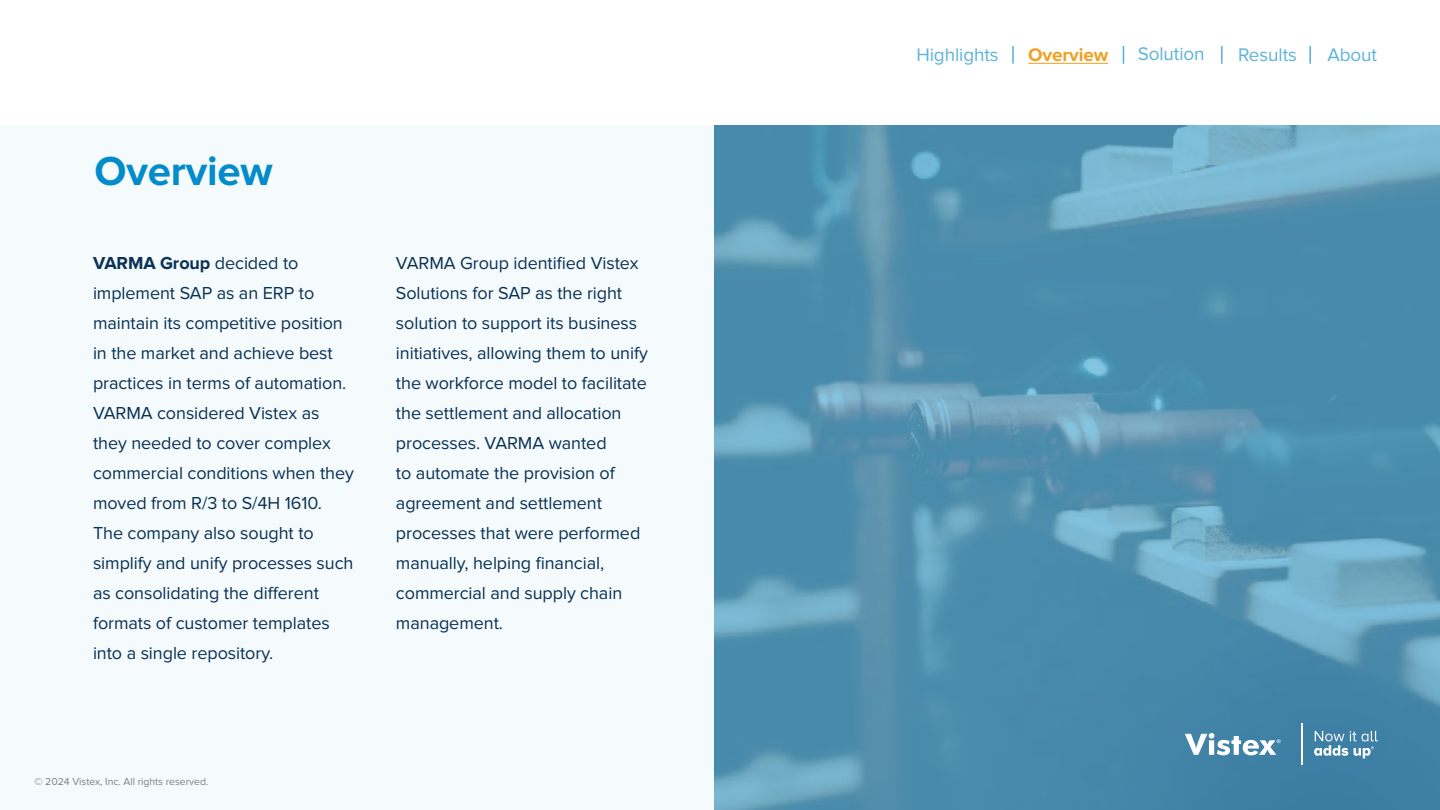
<style>
.page{position:relative;width:1440px;height:810px;background:#fff}
.page>*{position:absolute;margin:0;border:0;box-sizing:border-box;transform-origin:0 0}
.t1{font:700 42px "Proxima Nova";letter-spacing:-.005em;color:#048cca}
.t2{font:18.9px "Proxima Nova";letter-spacing:-.005em;color:#5cb3da}
.t3{font:700 18.9px "Proxima Nova";letter-spacing:-.005em;color:#efa020}
.t4{font:18px/30px "Proxima Nova";letter-spacing:-.005em;color:#0a3255}
.t5{font:10.5px "Proxima Nova";letter-spacing:-.005em;color:#808080}
.s1{font-weight:700}
</style>
<div class="page">
<svg style="left:714px;top:125px;width:726px;height:685px;background:#5493b1"></svg>
<hr style="left:1028px;top:63px;width:80px;height:1px;background:#efa020">
<svg style="left:1012px;top:46px;width:2px;height:18px"></svg>
<svg style="left:1123px;top:46px;width:1px;height:18px"></svg>
<svg style="left:1221px;top:46px;width:2px;height:18px"></svg>
<svg style="left:1309px;top:46px;width:2px;height:18px"></svg>
<img style="left:911px;top:440px;width:529px;height:370px">
<hr style="left:1302px;top:723px;width:1px;height:42px;background:#fff">
<svg style="left:1185px;top:733px;width:96px;height:22px"></svg>
<svg style="left:1314px;top:731px;width:64px;height:27px;background:#70a0bc"></svg>
<h1 class="t1" style="left:94px;top:147px;width:180px">Overview</h1>
<p class="t4" style="left:93px;top:249px;width:262px"><span class="s1">VARMA Group</span> decided to implement SAP as an ERP to maintain its competitive position in the market and achieve best practices in terms of automation.<br>VARMA considered Vistex as they needed to cover complex commercial conditions when they moved from R/3 to S/4H 1610.<br>The company also sought to simplify and unify processes such as consolidating the different formats of customer templates into a single repository.</p>
<p class="t4" style="left:396px;top:249px;width:253px">VARMA Group identified Vistex<br>Solutions for SAP as the right solution to support its business initiatives, allowing them to unify the workforce model to facilitate the settlement and allocation processes. VARMA wanted<br>to automate the provision of agreement and settlement processes that were performed manually, helping financial, commercial and supply chain management.</p>
<p class="t5" style="left:34px;top:776px;width:175px">© 2024 Vistex, Inc. All rights reserved.</p>
<p class="t2" style="left:916px;top:44px;width:84px">Highlights</p>
<p class="t3" style="left:1028px;top:44px;width:82px">Overview</p>
<p class="t2" style="left:1138px;top:43px;width:68px">Solution</p>
<p class="t2" style="left:1238px;top:44px;width:60px">Results</p>
<p class="t2" style="left:1327px;top:44px;width:51px">About</p>
</div>
